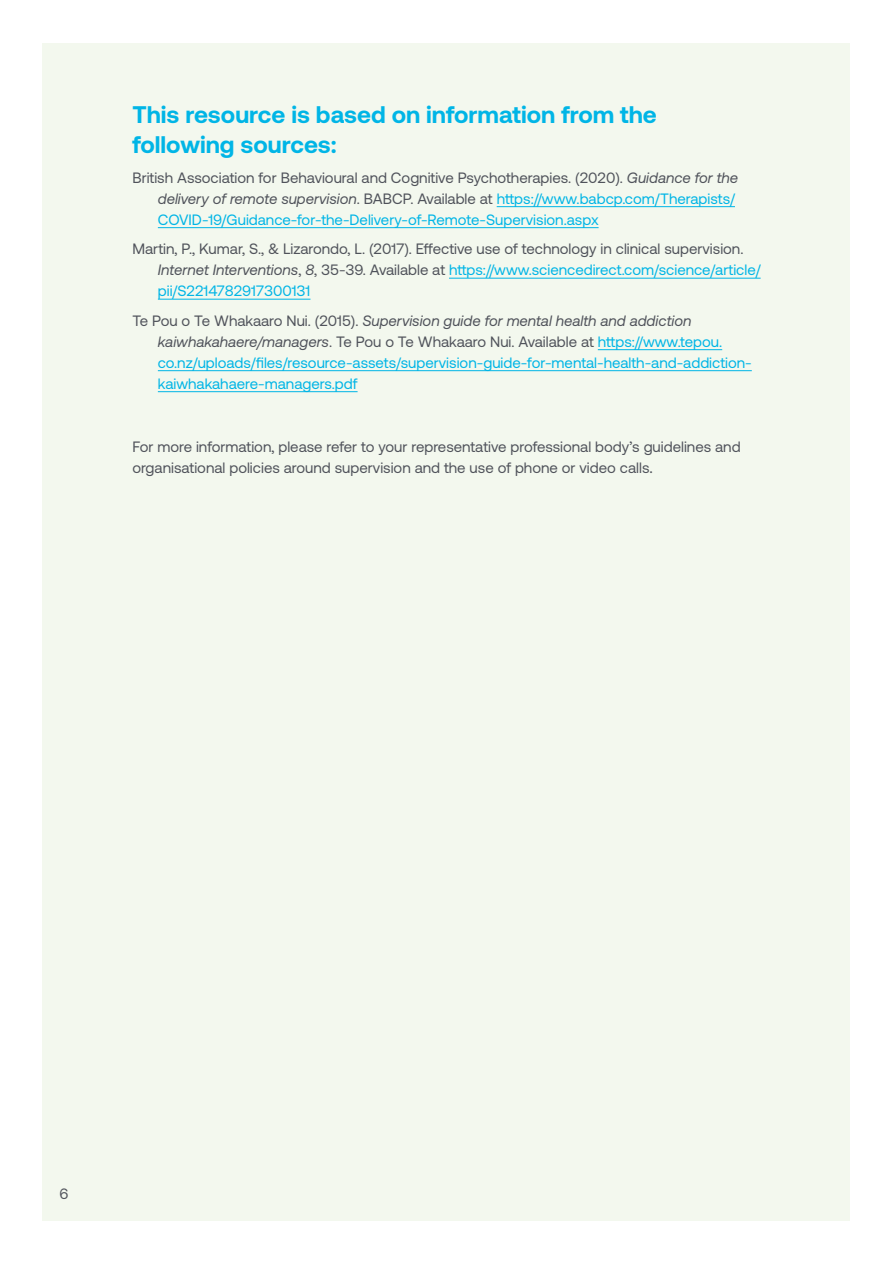
<style>
.page{position:relative;width:893px;height:1263px;background:#fff}
.page>*{position:absolute;margin:0;border:0;box-sizing:border-box;transform-origin:0 0}
.t1{font:700 24px/30px "Aeonik";color:#00b5e6}
.t2{font:15px/21px "Aeonik";color:#00b5e6}
.t3{font:15px/21px "Aeonik";color:#50535b}
.s1{color:#50535b}
.s2{font-style:italic;color:#50535b}
.s3{font-style:italic}
.s4{color:#00b5e6}
.s5{font-size:16.5px}
</style>
<div class="page">
<div style="left:43px;top:43px;width:807px;height:1177px;background:#f3f8ee"></div>
<hr style="left:497px;top:206px;width:238px;height:1px;background:#00b5e6">
<hr style="left:158px;top:227px;width:441px;height:1px;background:#00b5e6">
<hr style="left:449px;top:278px;width:312px;height:1px;background:#00b5e6">
<hr style="left:158px;top:299px;width:152px;height:1px;background:#00b5e6">
<hr style="left:598px;top:349px;width:124px;height:1px;background:#00b5e6">
<hr style="left:158px;top:370px;width:594px;height:1px;background:#00b5e6">
<hr style="left:158px;top:391px;width:200px;height:1px;background:#00b5e6">
<h1 class="t1" style="left:132px;top:100px;width:526px">This resource is based on information from the following sources:</h1>
<p class="t2" style="left:158px;top:167px;width:582px;text-indent:-26px"><span class="s1">British Association for Behavioural and Cognitive Psychotherapies. (2020).</span> <span class="s2">Guidance for the delivery of remote supervision</span><span class="s1">. BABCP. Available at</span> https://www.babcp.com/Therapists/<br>COVID-19/Guidance-for-the-Delivery-of-Remote-Supervision.aspx</p>
<p class="t3" style="left:158px;top:238px;width:604px;text-indent:-26px">Martin, P., Kumar, S., &amp; Lizarondo, L. (2017). Effective use of technology in clinical supervision.<br><span class="s3">Internet Interventions</span>, <span class="s3">8</span>, 35-39. Available at <span class="s4">https://www.sciencedirect.com/science/article/ pii/S2214782917300131</span></p>
<p class="t2" style="left:158px;top:310px;width:595px;text-indent:-26px"><span class="s1">Te Pou o Te Whakaaro Nui. (2015).</span> <span class="s2">Supervision guide for mental health and addiction kaiwhakahaere/managers</span><span class="s1">. Te Pou o Te Whakaaro Nui. Available at</span> https://www.tepou. co.nz/uploads/files/resource-assets/supervision-guide-for-mental-health-and-addiction&shy;kaiwhakahaere-managers.pdf</p>
<p class="t3" style="left:132px;top:436px;width:610px">For more information, please refer to your representative professional body’s guidelines and organisational policies around supervision and the use of phone or video calls<span class="s5">.</span></p>
<p class="t3" style="left:60px;top:1183px;width:11px">6</p>
</div>
